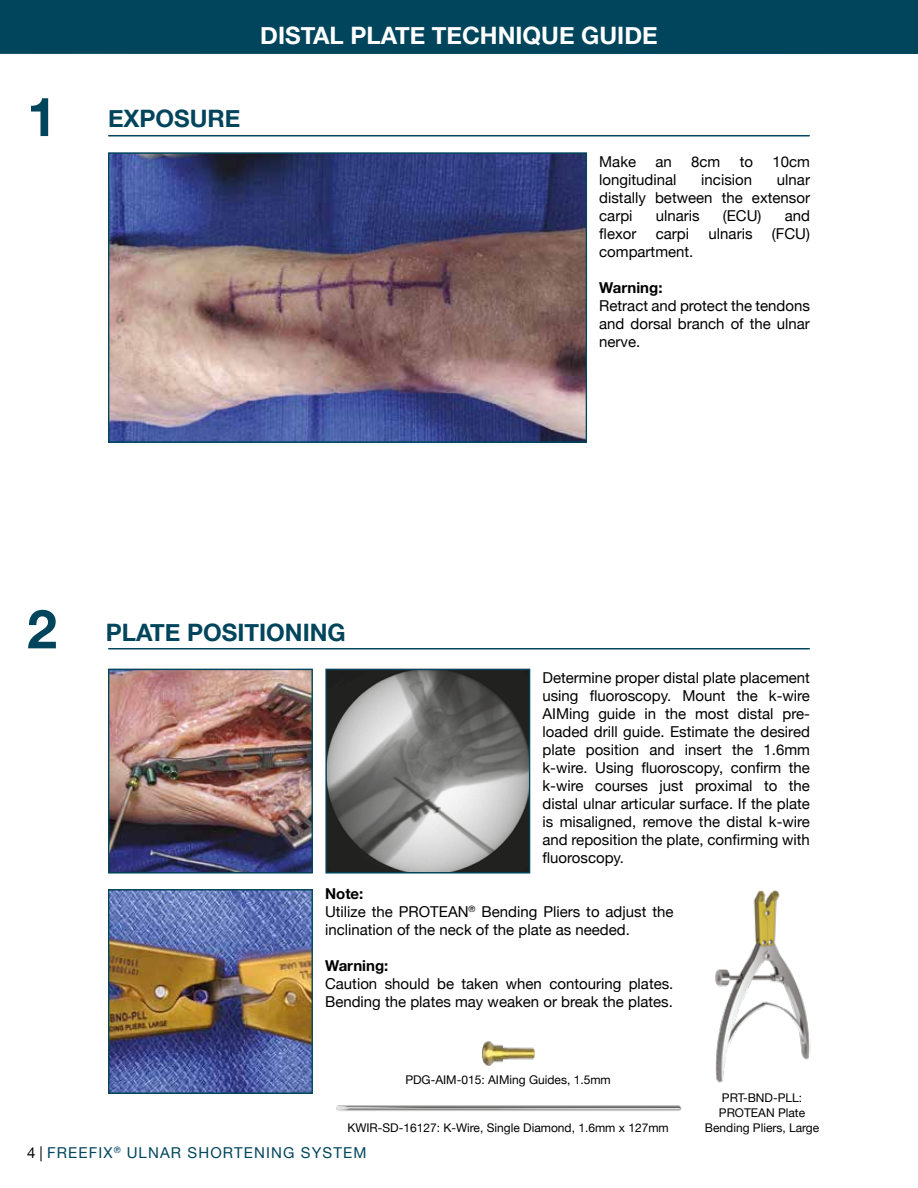
<style>
.page{position:relative;width:918px;height:1188px;background:#fff}
.page>*{position:absolute;margin:0;border:0;box-sizing:border-box;transform-origin:0 0}
.t1{font:700 54px "Helvetica Neue";color:#00455c}
.t2{font:700 24px "Helvetica Neue";color:#fff}
.t3{font:700 24px "Helvetica Neue";color:#00455c}
.t4{font:15px/18px "Helvetica Neue";color:#000;text-align:justify}
.t5{font:15px "Helvetica Neue";letter-spacing:.075em;color:#00455c}
.t6{font:700 15px "Helvetica Neue";color:#000}
.t7{font:12px/15px "Helvetica Neue";color:#000;text-align:center}
.s1{font-weight:700}
.s2{color:#000}
</style>
<div class="page">
<img style="left:110px;top:154px;width:475px;height:287px">
<div style="left:108px;top:152px;width:479px;height:291px;border:1px solid #00455c"></div>
<img style="left:110px;top:671px;width:201px;height:200px">
<div style="left:108px;top:669px;width:205px;height:204px;border:1px solid #00455c"></div>
<img style="left:110px;top:891px;width:201px;height:201px">
<div style="left:108px;top:889px;width:205px;height:205px;border:1px solid #00455c"></div>
<hr style="left:109px;top:135px;width:700px;height:1px;background:#00455c">
<div style="left:0;top:0;width:918px;height:54px;background:#00455c"></div>
<hr style="left:109px;top:648px;width:700px;height:2px;background:#00455c">
<img style="left:482px;top:1042px;width:52px;height:23px">
<img style="left:336px;top:1105px;width:346px;height:6px">
<img style="left:715px;top:890px;width:95px;height:192px">
<img style="left:327px;top:671px;width:201px;height:200px">
<div style="left:325px;top:669px;width:205px;height:204px;border:1px solid #00455c"></div>
<h1 class="t1" style="left:27px;top:74px;width:32px">1</h1>
<h2 class="t2" style="left:260px;top:17px;width:399px">DISTAL PLATE TECHNIQUE GUIDE</h2>
<h2 class="t3" style="left:108px;top:100px;width:134px">EXPOSURE</h2>
<p class="t4" style="left:599px;top:153px;width:38px">Make</p>
<p class="t4" style="left:656px;top:153px;width:18px">an</p>
<p class="t4" style="left:691px;top:153px;width:31px">8cm</p>
<p class="t4" style="left:740px;top:153px;width:15px">to</p>
<p class="t4" style="left:772px;top:153px;width:39px">10cm</p>
<p class="t4" style="left:599px;top:171px;width:79px">longitudinal</p>
<p class="t4" style="left:701px;top:171px;width:52px">incision</p>
<p class="t4" style="left:599px;top:171px;width:212px;text-indent:178px">ulnar distally between the extensor carpi</p>
<p class="t4" style="left:656px;top:207px;width:45px">ulnaris</p>
<p class="t4" style="left:723px;top:207px;width:40px">(ECU)</p>
<p class="t4" style="left:785px;top:207px;width:27px">and</p>
<p class="t4" style="left:599px;top:225px;width:39px">flexor</p>
<p class="t4" style="left:656px;top:225px;width:35px">carpi</p>
<p class="t4" style="left:709px;top:225px;width:45px">ulnaris</p>
<p class="t4" style="left:772px;top:225px;width:40px">(FCU)</p>
<p class="t4" style="left:599px;top:243px;width:96px">compartment.</p>
<p class="t6" style="left:599px;top:276px;width:65px">Warning:</p>
<p class="t4" style="left:599px;top:297px;width:212px">Retract and protect the tendons and dorsal branch of the ulnar nerve.</p>
<h1 class="t1" style="left:27px;top:587px;width:32px">2</h1>
<h2 class="t3" style="left:106px;top:613px;width:241px">PLATE POSITIONING</h2>
<p class="t4" style="left:542px;top:669px;width:269px">Determine proper distal plate placement using fluoroscopy. Mount the k-wire AIMing guide in the most distal pre&shy;loaded drill guide. Estimate the desired plate position and insert the 1.6mm k-wire. Using fluoroscopy, confirm the k-wire courses just proximal to the distal ulnar articular surface. If the plate is misaligned, remove the distal k-wire and reposition the plate, confirming with fluoroscopy.</p>
<p class="t4" style="left:325px;top:885px;width:350px;text-align:left"><span class="s1">Note:<br></span>Utilize the PROTEAN<sup>®</sup> Bending Pliers to adjust the inclination of the neck of the plate as needed.</p>
<p class="t6" style="left:325px;top:954px;width:65px">Warning:</p>
<p class="t4" style="left:325px;top:975px;width:350px">Caution should be taken when contouring plates.<br>Bending the plates may weaken or break the plates.</p>
<p class="t7" style="left:405px;top:1073px;width:207px">PDG-AIM-015: AIMing Guides, 1.5mm</p>
<p class="t7" style="left:347px;top:1121px;width:323px">KWIR-SD-16127: K-Wire, Single Diamond, 1.6mm x 127mm</p>
<p class="t7" style="left:705px;top:1091px;width:116px">PRT-BND-PLL:<br>PROTEAN Plate<br>Bending Pliers, Large</p>
<p class="t5" style="left:27px;top:1142px;width:341px"><span class="s2">4 |</span> FREEFIX<sup>®</sup> ULNAR SHORTENING SYSTEM</p>
</div>
